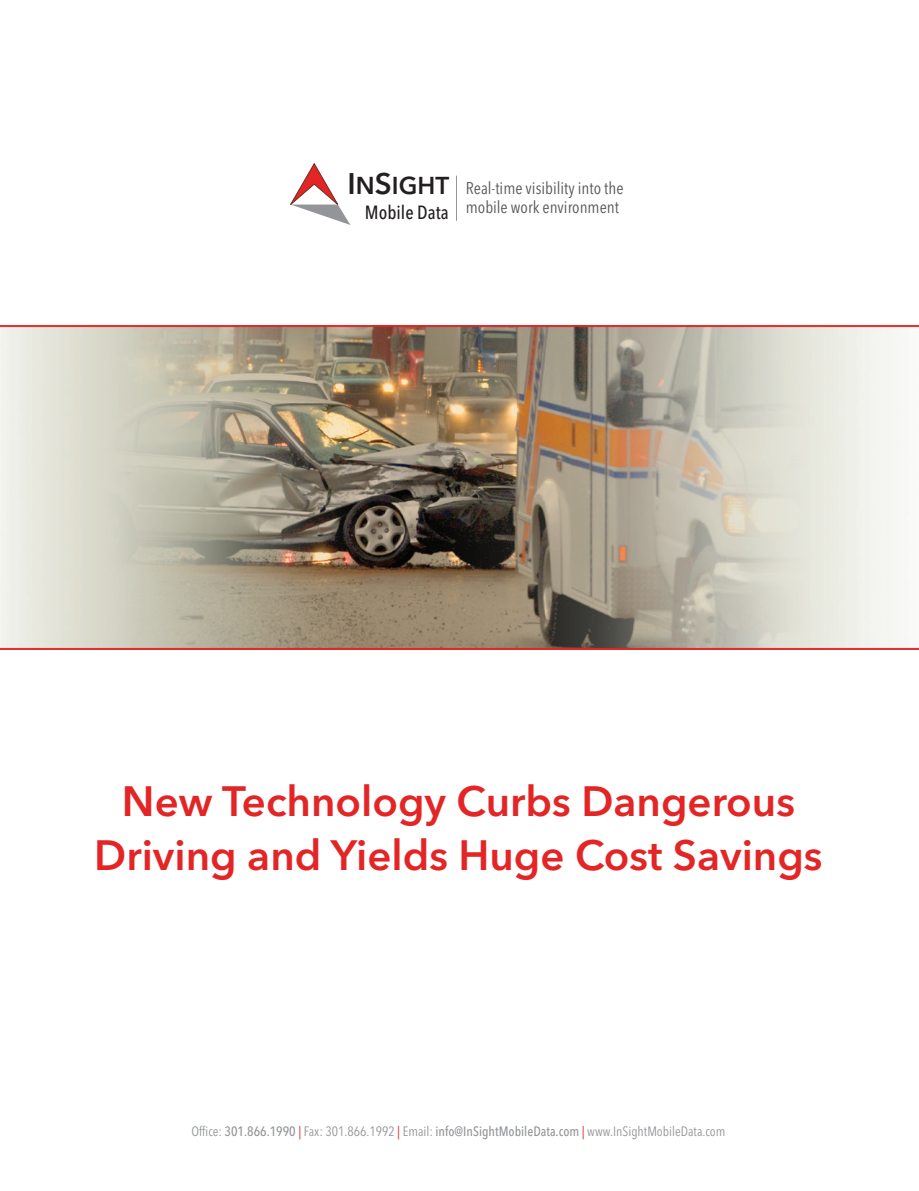
<style>
.page{position:relative;width:919px;height:1191px;background:#fff}
.page>*{position:absolute;margin:0;border:0;box-sizing:border-box;transform-origin:0 0}
.t1{font:600 42px/54px "Avenir Next LT Pro";color:#e32525;text-align:center}
.t2{font:600 24.3px "Avenir Next LT Pro";color:#231f20}
.t3{font:500 condensed 19.05px "Avenir Next LT Pro";color:#231f20}
.t4{font:condensed 16.8px/19px "Avenir Next LT Pro";color:#57585a}
.t5{font:condensed 13.5px "Avenir Next LT Pro";color:#939598}
.s1{font-size:29.55px}
.s2{font-weight:500}
.s3{color:#e32525}
</style>
<div class="page">
<hr style="left:456px;top:176px;width:1px;height:45px;background:#939598">
<svg style="left:290px;top:163px;width:60px;height:62px"></svg>
<img style="left:0;top:326px;width:919px;height:323px">
<h2 class="t2" style="left:348px;top:171px;width:103px"><span class="s1">I</span>N<span class="s1">S</span>IGHT</h2>
<h3 class="t3" style="left:365px;top:201px;width:85px">Mobile Data</h3>
<p class="t4" style="left:466px;top:179px;width:159px">Real-time visibility into the mobile work environment</p>
<h1 class="t1" style="left:94px;top:774px;width:730px">New Technology Curbs Dangerous<br>Driving and Yields Huge Cost Savings</h1>
<p class="t5" style="left:191px;top:1122px;width:535px">Office: <span class="s2">301.866.1990</span> <span class="s3">|</span> Fax: 301.866.1992 <span class="s3">|</span> Email: <span class="s2">info@InSightMobileData.com</span> <span class="s3">|</span> www.InSightMobileData.com</p>
</div>
